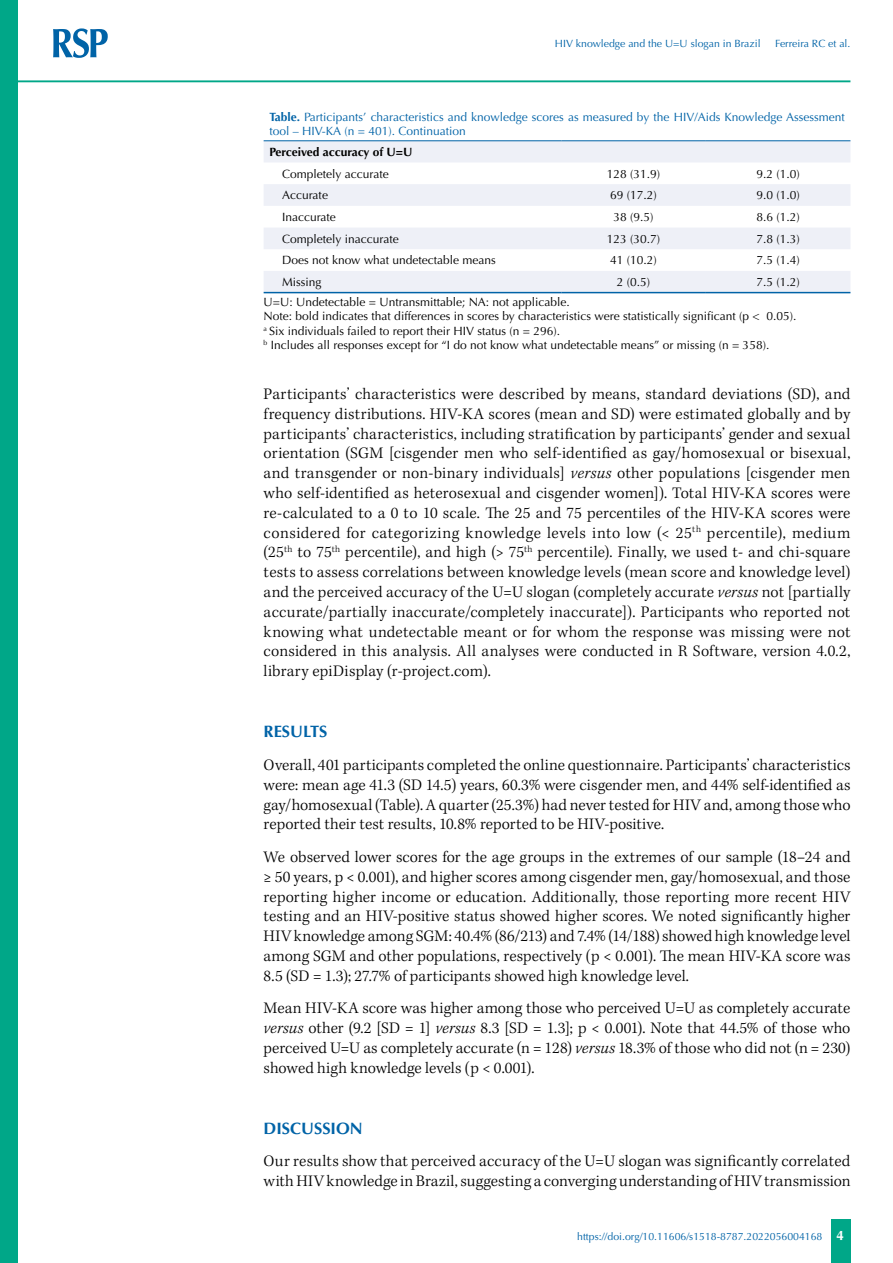
<style>
.page{position:relative;width:893px;height:1263px;background:#fff}
.page>*{position:absolute;margin:0;border:0;box-sizing:border-box;transform-origin:0 0}
.t1{font:300 16.5px/19.8px "Kepler Std";letter-spacing:.01em;color:#000;text-align:justify}
.t2{font:700 16.5px "Optima LT Std";color:#0063a7}
.t3{font:700 13.5px "Optima LT Std";color:#fff}
.t4{font:12px/14.4px "Optima LT Std";color:#000}
.t5{font:12px/14.2px "Optima LT Std";color:#0063a7}
.t6{font:700 12px "Optima LT Std";color:#000}
.t7{font:10.5px "Optima LT Std";color:#0063a7}
.s1{font-weight:700}
.s2{font-style:italic}
</style>
<div class="page">
<div style="left:831px;top:1220px;width:20px;height:43px;background:#00a788"></div>
<div style="left:0;top:0;width:18px;height:1263px;background:#00a788"></div>
<svg style="left:53px;top:28px;width:55px;height:30px"></svg>
<hr style="left:18px;top:80px;width:832px;height:2px;background:#00a788">
<svg style="left:264px;top:141px;width:586px;height:151px;fill:#eef0f7"></svg>
<hr style="left:264px;top:292px;width:297px;height:1px;background:#0063a7">
<hr style="left:561px;top:292px;width:145px;height:1px;background:#0063a7">
<hr style="left:706px;top:292px;width:144px;height:1px;background:#0063a7">
<hr style="left:264px;top:140px;width:297px;height:1px;background:#0063a7">
<hr style="left:561px;top:140px;width:145px;height:1px;background:#0063a7">
<hr style="left:706px;top:140px;width:144px;height:1px;background:#0063a7">
<p class="t7" style="left:555px;top:37px;width:207px">HIV knowledge and the U=U slogan in Brazil</p>
<p class="t7" style="left:775px;top:37px;width:77px">Ferreira RC et al.</p>
<p class="t5" style="left:269px;top:110px;width:577px"><span class="s1">Table.</span> Participants’ characteristics and knowledge scores as measured by the HIV/Aids Knowledge Assessment tool – HIV-KA (n = 401). Continuation</p>
<p class="t6" style="left:269px;top:145px;width:145px">Perceived accuracy of U=U</p>
<p class="t4" style="left:282px;top:167px;width:108px">Completely accurate</p>
<p class="t4" style="left:607px;top:167px;width:55px">128 (31.9)</p>
<p class="t4" style="left:756px;top:167px;width:45px">9.2 (1.0)</p>
<p class="t4" style="left:282px;top:188px;width:47px">Accurate</p>
<p class="t4" style="left:610px;top:188px;width:48px">69 (17.2)</p>
<p class="t4" style="left:756px;top:188px;width:45px">9.0 (1.0)</p>
<p class="t4" style="left:282px;top:210px;width:55px">Inaccurate</p>
<p class="t4" style="left:613px;top:210px;width:42px">38 (9.5)</p>
<p class="t4" style="left:756px;top:210px;width:45px">8.6 (1.2)</p>
<p class="t4" style="left:282px;top:232px;width:118px">Completely inaccurate</p>
<p class="t4" style="left:607px;top:232px;width:55px">123 (30.7)</p>
<p class="t4" style="left:756px;top:232px;width:45px">7.8 (1.3)</p>
<p class="t4" style="left:282px;top:253px;width:215px">Does not know what undetectable means</p>
<p class="t4" style="left:610px;top:253px;width:48px">41 (10.2)</p>
<p class="t4" style="left:756px;top:253px;width:45px">7.5 (1.4)</p>
<p class="t4" style="left:282px;top:275px;width:41px">Missing</p>
<p class="t4" style="left:617px;top:275px;width:35px">2 (0.5)</p>
<p class="t4" style="left:756px;top:275px;width:45px">7.5 (1.2)</p>
<p class="t4" style="left:264px;top:295px;width:534px">U=U: Undetectable = Untransmittable; NA: not applicable.<br>Note: bold indicates that differences in scores by characteristics were statistically significant (p &lt; 0.05). <sup>a</sup> Six individuals failed to report their HIV status (n = 296).<br><sup>b</sup> Includes all responses except for “I do not know what undetectable means” or missing (n = 358).</p>
<p class="t1" style="left:264px;top:385px;width:588px">Participants’ characteristics were described by means, standard deviations (SD), and frequency distributions. HIV-KA scores (mean and SD) were estimated globally and by participants’ characteristics, including stratification by participants’ gender and sexual orientation (SGM [cisgender men who self-identified as gay/homosexual or bisexual, and transgender or non-binary individuals] <span class="s2">versus</span> other populations [cisgender men who self-identified as heterosexual and cisgender women]). Total HIV-KA scores were re-calculated to a 0 to 10 scale. The 25 and 75 percentiles of the HIV-KA scores were considered for categorizing knowledge levels into low (&lt; 25<sup>th</sup> percentile), medium (25<sup>th</sup> to 75<sup>th</sup> percentile), and high (&gt; 75<sup>th</sup> percentile). Finally, we used t- and chi-square tests to assess correlations between knowledge levels (mean score and knowledge level) and the perceived accuracy of the U=U slogan (completely accurate <span class="s2">versus</span> not [partially accurate/partially inaccurate/completely inaccurate]). Participants who reported not knowing what undetectable meant or for whom the response was missing were not considered in this analysis. All analyses were conducted in R Software, version 4.0.2, library epiDisplay (r-project.com).</p>
<p class="t2" style="left:264px;top:722px;width:65px">RESULTS</p>
<p class="t1" style="left:264px;top:756px;width:588px">Overall, 401 participants completed the online questionnaire. Participants’ characteristics were: mean age 41.3 (SD 14.5) years, 60.3% were cisgender men, and 44% self-identified as gay/homosexual (Table). A quarter (25.3%) had never tested for HIV and, among those who reported their test results, 10.8% reported to be HIV-positive.</p>
<p class="t1" style="left:264px;top:847px;width:588px">We observed lower scores for the age groups in the extremes of our sample (18–24 and ≥ 50 years, p &lt; 0.001), and higher scores among cisgender men, gay/homosexual, and those reporting higher income or education. Additionally, those reporting more recent HIV testing and an HIV-positive status showed higher scores. We noted significantly higher HIV knowledge among SGM: 40.4% (86/213) and 7.4% (14/188) showed high knowledge level among SGM and other populations, respectively (p &lt; 0.001). The mean HIV-KA score was 8.5 (SD = 1.3); 27.7% of participants showed high knowledge level.</p>
<p class="t1" style="left:264px;top:999px;width:588px">Mean HIV-KA score was higher among those who perceived U=U as completely accurate <span class="s2">versus</span> other (9.2 [SD = 1] <span class="s2">versus</span> 8.3 [SD = 1.3]; p &lt; 0.001). Note that 44.5% of those who perceived U=U as completely accurate (n = 128) <span class="s2">versus</span> 18.3% of those who did not (n = 230) showed high knowledge levels (p &lt; 0.001).</p>
<p class="t2" style="left:264px;top:1118px;width:100px">DISCUSSION</p>
<p class="t1" style="left:264px;top:1152px;width:588px">Our results show that perceived accuracy of the U=U slogan was significantly correlated with HIV knowledge in Brazil, suggesting a converging understanding of HIV transmission</p>
<p class="t7" style="left:577px;top:1230px;width:247px">https://doi.org/10.11606/s1518-8787.2022056004168</p>
<p class="t3" style="left:836px;top:1228px;width:9px">4</p>
</div>
